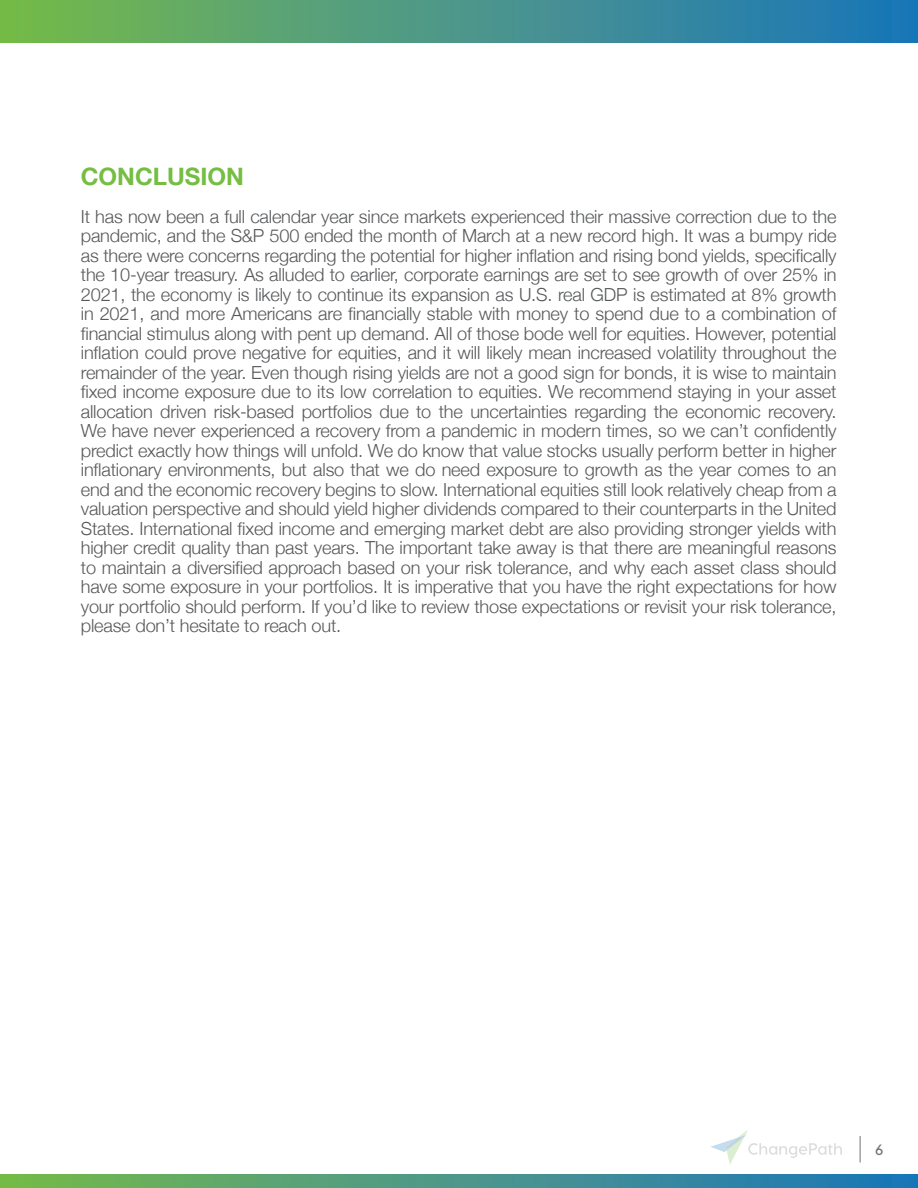
<style>
.page{position:relative;width:918px;height:1188px;background:#fff}
.page>*{position:absolute;margin:0;border:0;box-sizing:border-box;transform-origin:0 0}
.t1{font:700 24px "Helvetica Neue";color:#75bd43}
.t2{font:300 18px/19.5px "Helvetica Neue";letter-spacing:-.01em;color:#57585a;text-align:justify}
.t3{font:700 15px "Visby CF";color:#717371}
</style>
<div class="page">
<svg style="left:711px;top:1130px;width:131px;height:34px"></svg>
<svg style="left:860px;top:1136px;width:1px;height:26px"></svg>
<div style="left:0;top:0;width:918px;height:42px;background:linear-gradient(to right,#78b94e,#1c75be)"></div>
<svg style="left:0;top:1174px;width:918px;height:14px;background:#499785"></svg>
<p class="t1" style="left:81px;top:162px;width:165px">CONCLUSION</p>
<p class="t2" style="left:81px;top:206px;width:757px">It has now been a full calendar year since markets experienced their massive correction due to the pandemic, and the S&amp;P 500 ended the month of March at a new record high. It was a bumpy ride as there were concerns regarding the potential for higher inflation and rising bond yields, specifically the 10-year treasury. As alluded to earlier, corporate earnings are set to see growth of over 25% in 2021, the economy is likely to continue its expansion as U.S. real GDP is estimated at 8% growth in 2021, and more Americans are financially stable with money to spend due to a combination of financial stimulus along with pent up demand. All of those bode well for equities. However, potential inflation could prove negative for equities, and it will likely mean increased volatility throughout the remainder of the year. Even though rising yields are not a good sign for bonds, it is wise to maintain fixed income exposure due to its low correlation to equities. We recommend staying in your asset allocation driven risk-based portfolios due to the uncertainties regarding the economic recovery.<br>We have never experienced a recovery from a pandemic in modern times, so we can’t confidently predict exactly how things will unfold. We do know that value stocks usually perform better in higher inflationary environments, but also that we do need exposure to growth as the year comes to an end and the economic recovery begins to slow. International equities still look relatively cheap from a valuation perspective and should yield higher dividends compared to their counterparts in the United States. International fixed income and emerging market debt are also providing stronger yields with higher credit quality than past years. The important take away is that there are meaningful reasons to maintain a diversified approach based on your risk tolerance, and why each asset class should have some exposure in your portfolios. It is imperative that you have the right expectations for how your portfolio should perform. If you’d like to review those expectations or revisit your risk tolerance, please don’t hesitate to reach out.</p>
<p class="t3" style="left:875px;top:1140px;width:10px">6</p>
</div>
